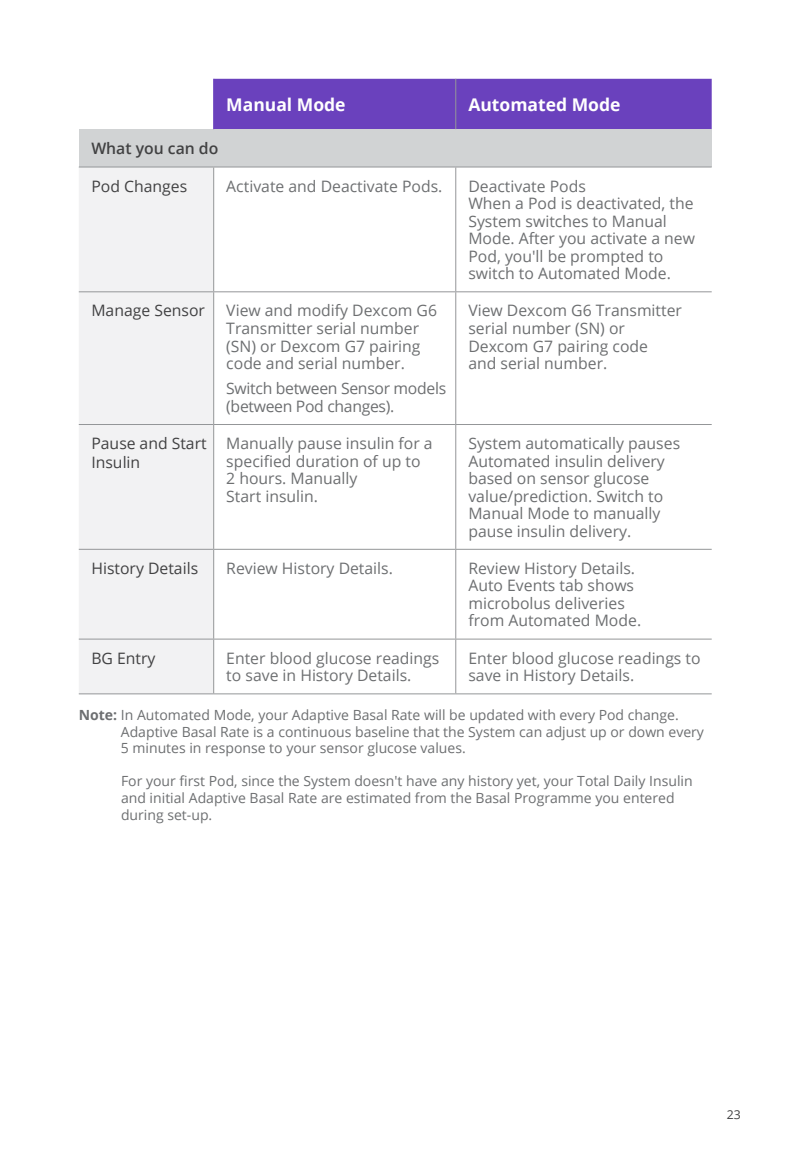
<style>
.page{position:relative;width:788px;height:1166px;background:#fff}
.page>*{position:absolute;margin:0;border:0;box-sizing:border-box;transform-origin:0 0}
.Table-Header_White{font:700 17.5px "Open Sans";color:#fff}
.Table_Text{font:15.75px/17.5px "Open Sans";color:#6d6f71}
.Table-First_Column_Text{font:15.75px/18.9px "Open Sans";color:#414142}
.Table_Text-2{font:15.75px/17.5px "Open Sans";letter-spacing:-.02em;color:#6d6f71}
.Table-Header_Bold{font:600 15.75px "Open Sans";color:#414142}
.Note_Nested{font:14px/16.8px "Open Sans";color:#6d6f71}
.t1{font:12.25px "Open Sans";color:#414142}
.s1{font-weight:700}
</style>
<div class="page">
<div style="left:214px;top:79px;width:497px;height:50px;background:#6a41bd"></div>
<div style="left:79px;top:129px;width:632px;height:38px;background:#d1d3d4"></div>
<div style="left:79px;top:168px;width:134px;height:525px;background:#f2f2f3"></div>
<hr style="left:455px;top:79px;width:1px;height:50px;background:#949698">
<hr style="left:79px;top:167px;width:135px;height:1px;background:#949698">
<hr style="left:214px;top:167px;width:241px;height:1px;background:#949698">
<hr style="left:213px;top:167px;width:1px;height:124px;background:#949698">
<hr style="left:455px;top:167px;width:256px;height:1px;background:#949698">
<hr style="left:455px;top:167px;width:1px;height:124px;background:#949698">
<hr style="left:79px;top:291px;width:135px;height:1px;background:#949698">
<hr style="left:214px;top:291px;width:241px;height:1px;background:#949698">
<hr style="left:213px;top:292px;width:1px;height:132px;background:#949698">
<hr style="left:455px;top:291px;width:256px;height:1px;background:#949698">
<hr style="left:455px;top:292px;width:1px;height:132px;background:#949698">
<hr style="left:79px;top:424px;width:135px;height:1px;background:#949698">
<hr style="left:214px;top:424px;width:241px;height:1px;background:#949698">
<hr style="left:213px;top:425px;width:1px;height:124px;background:#949698">
<hr style="left:455px;top:424px;width:256px;height:1px;background:#949698">
<hr style="left:455px;top:425px;width:1px;height:124px;background:#949698">
<hr style="left:79px;top:549px;width:135px;height:1px;background:#949698">
<hr style="left:214px;top:549px;width:241px;height:1px;background:#949698">
<hr style="left:213px;top:550px;width:1px;height:88px;background:#949698">
<hr style="left:455px;top:549px;width:256px;height:1px;background:#949698">
<hr style="left:455px;top:550px;width:1px;height:88px;background:#949698">
<hr style="left:79px;top:638px;width:135px;height:1px;background:#949698">
<hr style="left:214px;top:638px;width:241px;height:1px;background:#949698">
<hr style="left:213px;top:639px;width:1px;height:54px;background:#949698">
<hr style="left:455px;top:638px;width:256px;height:1px;background:#949698">
<hr style="left:455px;top:639px;width:1px;height:54px;background:#949698">
<hr style="left:213px;top:79px;width:1px;height:50px;background:#6a41bd">
<hr style="left:79px;top:693px;width:135px;height:1px;background:#949698">
<hr style="left:214px;top:693px;width:241px;height:1px;background:#949698">
<hr style="left:455px;top:693px;width:256px;height:1px;background:#949698">
<p class="Table-Header_White" style="left:226px;top:92px;width:121px">Manual Mode</p>
<p class="Table-Header_White" style="left:468px;top:92px;width:154px">Automated Mode</p>
<p class="Table-Header_Bold" style="left:91px;top:138px;width:128px">What you can do</p>
<p class="Table-First_Column_Text" style="left:91px;top:176px;width:97px">Pod Changes</p>
<p class="Table_Text" style="left:226px;top:177px;width:217px">Activate and Deactivate Pods.</p>
<p class="Table_Text" style="left:468px;top:177px;width:119px">Deactivate Pods</p>
<p class="Table_Text" style="left:468px;top:194px;width:228px">When a Pod is deactivated, the<br>System switches to Manual<br>Mode. After you activate a new<br>Pod, you'll be prompted to switch to Automated Mode.</p>
<p class="Table-First_Column_Text" style="left:91px;top:301px;width:115px">Manage Sensor</p>
<p class="Table_Text" style="left:226px;top:301px;width:212px">View and modify Dexcom G6<br>Transmitter serial number (SN) or Dexcom G7 pairing code and serial number.</p>
<p class="Table_Text-2" style="left:226px;top:379px;width:221px">Switch between Sensor models (between Pod changes).</p>
<p class="Table_Text" style="left:468px;top:301px;width:215px">View Dexcom G6 Transmitter serial number (SN) or<br>Dexcom G7 pairing code<br>and serial number.</p>
<p class="Table-First_Column_Text" style="left:91px;top:433px;width:117px">Pause and Start<br>Insulin</p>
<p class="Table_Text" style="left:226px;top:434px;width:208px">Manually pause insulin for a specified duration of up to<br>2 hours. Manually<br>Start insulin.</p>
<p class="Table_Text" style="left:468px;top:434px;width:213px">System automatically pauses<br>Automated insulin delivery based on sensor glucose value/prediction. Switch to<br>Manual Mode to manually pause insulin delivery.</p>
<p class="Table-First_Column_Text" style="left:91px;top:558px;width:108px">History Details</p>
<p class="Table_Text" style="left:226px;top:559px;width:168px">Review History Details.</p>
<p class="Table_Text" style="left:468px;top:559px;width:174px">Review History Details.<br>Auto Events tab shows microbolus deliveries from Automated Mode.</p>
<p class="Table-First_Column_Text" style="left:91px;top:648px;width:66px">BG Entry</p>
<p class="Table_Text" style="left:226px;top:649px;width:214px">Enter blood glucose readings to save in History Details.</p>
<p class="Table_Text" style="left:468px;top:649px;width:234px">Enter blood glucose readings to save in History Details.</p>
<p class="Note_Nested" style="left:121px;top:706px;width:584px;text-indent:-42px"><span class="s1">Note:</span> In Automated Mode, your Adaptive Basal Rate will be updated with every Pod change.<br>Adaptive Basal Rate is a continuous baseline that the System can adjust up or down every<br>5 minutes in response to your sensor glucose values.</p>
<p class="Note_Nested" style="left:121px;top:772px;width:573px">For your first Pod, since the System doesn't have any history yet, your Total Daily Insulin and initial Adaptive Basal Rate are estimated from the Basal Programme you entered during set-up.</p>
<p class="t1" style="left:726px;top:1105px;width:16px">23</p>
</div>
